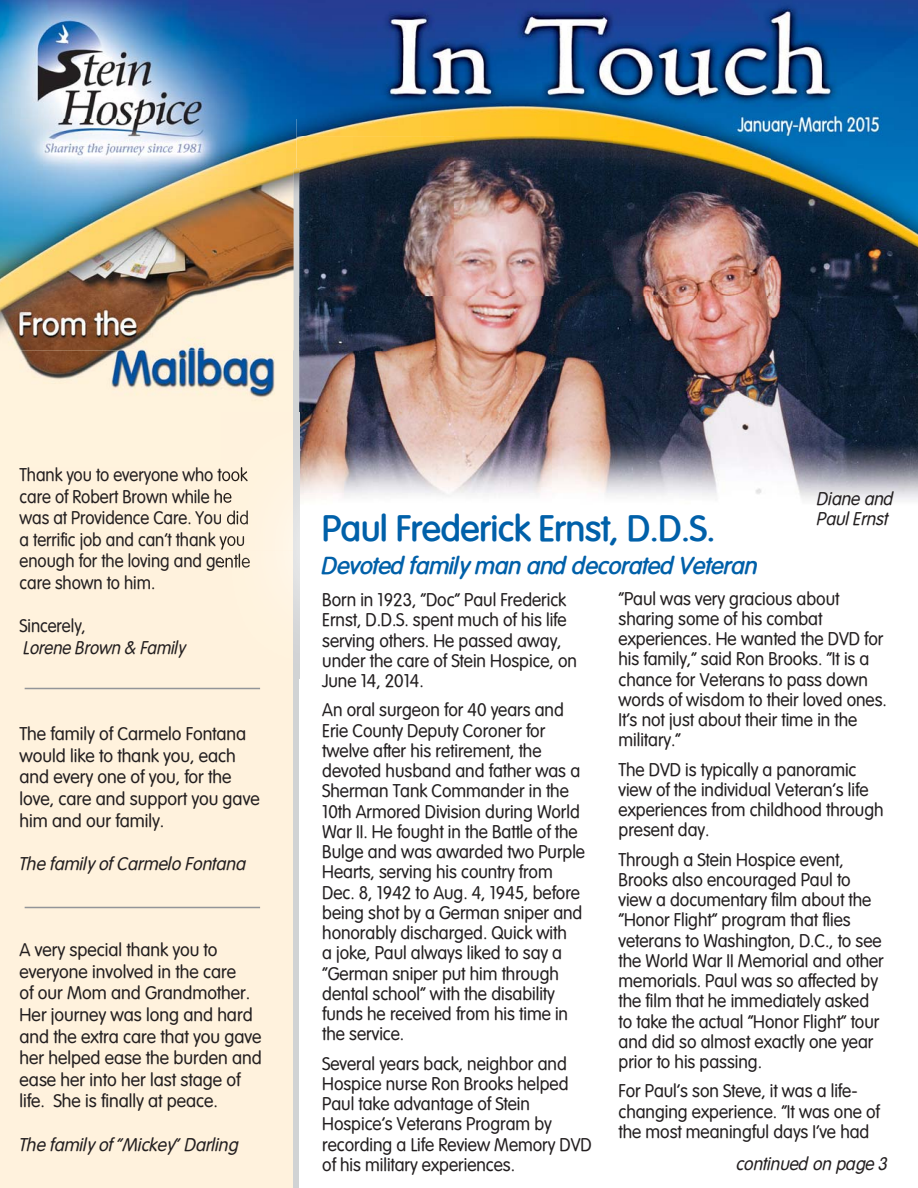
<style>
.page{position:relative;width:918px;height:1188px;background:#fff}
.page>*{position:absolute;margin:0;border:0;box-sizing:border-box;transform-origin:0 0}
.t1{font:700 36px "Vogel";color:#0060a9}
.t2{font:italic 700 24px "Vogel";color:#0060a9}
.t3{font:18px/20.2px "Vogel Normal";color:#231f20}
.t4{font:18px/21.6px "Vogel Normal";color:#231f20;scale:.95 1}
.t5{font:italic 18px/20.2px "Vogel";color:#231f20}
.t6{font:italic 18px "Vogel";color:#231f20;scale:.95 1}
</style>
<div class="page">
<img style="left:299px;top:297px;width:619px;height:203px">
<div style="left:0;top:0;width:296px;height:1188px;background:#fff2dd"></div>
<img style="left:20px;top:350px;width:274px;height:63px">
<div style="left:294px;top:168px;width:5px;height:1020px;background:#d1d3d4"></div>
<img style="left:296px;top:0;width:622px;height:38px">
<img style="left:296px;top:38px;width:622px;height:98px">
<img style="left:296px;top:136px;width:622px;height:161px">
<img style="left:0;top:0;width:296px;height:350px">
<img style="left:294px;top:168px;width:5px;height:182px">
<img style="left:222px;top:413px;width:635px;height:265px">
<img style="left:222px;top:553px;width:28px;height:18px">
<hr style="left:25px;top:688px;width:235px;height:1px;background:#939598">
<hr style="left:25px;top:907px;width:235px;height:1px;background:#939598">
<p class="t4" style="left:20px;top:464px;width:244px">Thank you to everyone who took care of Robert Brown while he was at Providence Care. You did a terrific job and can’t thank you enough for the loving and gentle care shown to him.</p>
<p class="t4" style="left:20px;top:615px;width:71px">Sincerely,</p>
<p class="t6" style="left:24px;top:637px;width:172px">Lorene Brown &amp; Family</p>
<p class="t3" style="left:20px;top:723px;width:242px;line-height:21.6px">The family of Carmelo Fontana would like to thank you, each and every one of you, for the love, care and support you gave him and our family.</p>
<p class="t5" style="left:20px;top:853px;width:228px">The family of Carmelo Fontana</p>
<p class="t3" style="left:20px;top:939px;width:244px;line-height:21.6px">A very special thank you to everyone involved in the care<br>of our Mom and Grandmother.<br>Her journey was long and hard and the extra care that you gave her helped ease the burden and ease her into her last stage of life. She is finally at peace.</p>
<p class="t5" style="left:20px;top:1134px;width:221px">The family of “Mickey” Darling</p>
<p class="t5" style="left:817px;top:488px;width:78px">Diane and<br>Paul Ernst</p>
<h1 class="t1" style="left:322px;top:508px;width:394px">Paul Frederick Ernst, D.D.S.</h1>
<h2 class="t2" style="left:322px;top:552px;width:437px">Devoted family man and decorated Veteran</h2>
<p class="t3" style="left:322px;top:590px;width:256px">Born in 1923, “Doc” Paul Frederick<br>Ernst, D.D.S. spent much of his life serving others. He passed away, under the care of Stein Hospice, on<br>June 14, 2014.</p>
<p class="t3" style="left:322px;top:700px;width:264px">An oral surgeon for 40 years and<br>Erie County Deputy Coroner for twelve after his retirement, the devoted husband and father was a<br>Sherman Tank Commander in the<br>10th Armored Division during World<br>War II. He fought in the Battle of the<br>Bulge and was awarded two Purple<br>Hearts, serving his country from<br>Dec. 8, 1942 to Aug. 4, 1945, before being shot by a German sniper and honorably discharged. Quick with<br>a joke, Paul always liked to say a “German sniper put him through dental school” with the disability funds he received from his time in the service.</p>
<p class="t3" style="left:322px;top:1053px;width:271px">Several years back, neighbor and<br>Hospice nurse Ron Brooks helped<br>Paul take advantage of Stein<br>Hospice’s Veterans Program by recording a Life Review Memory DVD of his military experiences.</p>
<p class="t3" style="left:619px;top:588px;width:270px">“Paul was very gracious about sharing some of his combat experiences. He wanted the DVD for his family,” said Ron Brooks. “It is a chance for Veterans to pass down words of wisdom to their loved ones.<br>It’s not just about their time in the military.”</p>
<p class="t3" style="left:619px;top:759px;width:267px">The DVD is typically a panoramic view of the individual Veteran’s life experiences from childhood through present day.</p>
<p class="t3" style="left:619px;top:849px;width:267px">Through a Stein Hospice event,<br>Brooks also encouraged Paul to view a documentary film about the “Honor Flight” program that flies veterans to Washington, D.C., to see the World War II Memorial and other memorials. Paul was so affected by the film that he immediately asked to take the actual “Honor Flight” tour and did so almost exactly one year prior to his passing.</p>
<p class="t3" style="left:619px;top:1081px;width:263px">For Paul’s son Steve, it was a life&shy;changing experience. “It was one of the most meaningful days I’ve had</p>
<p class="t5" style="left:736px;top:1154px;width:153px">continued on page 3</p>
</div>
